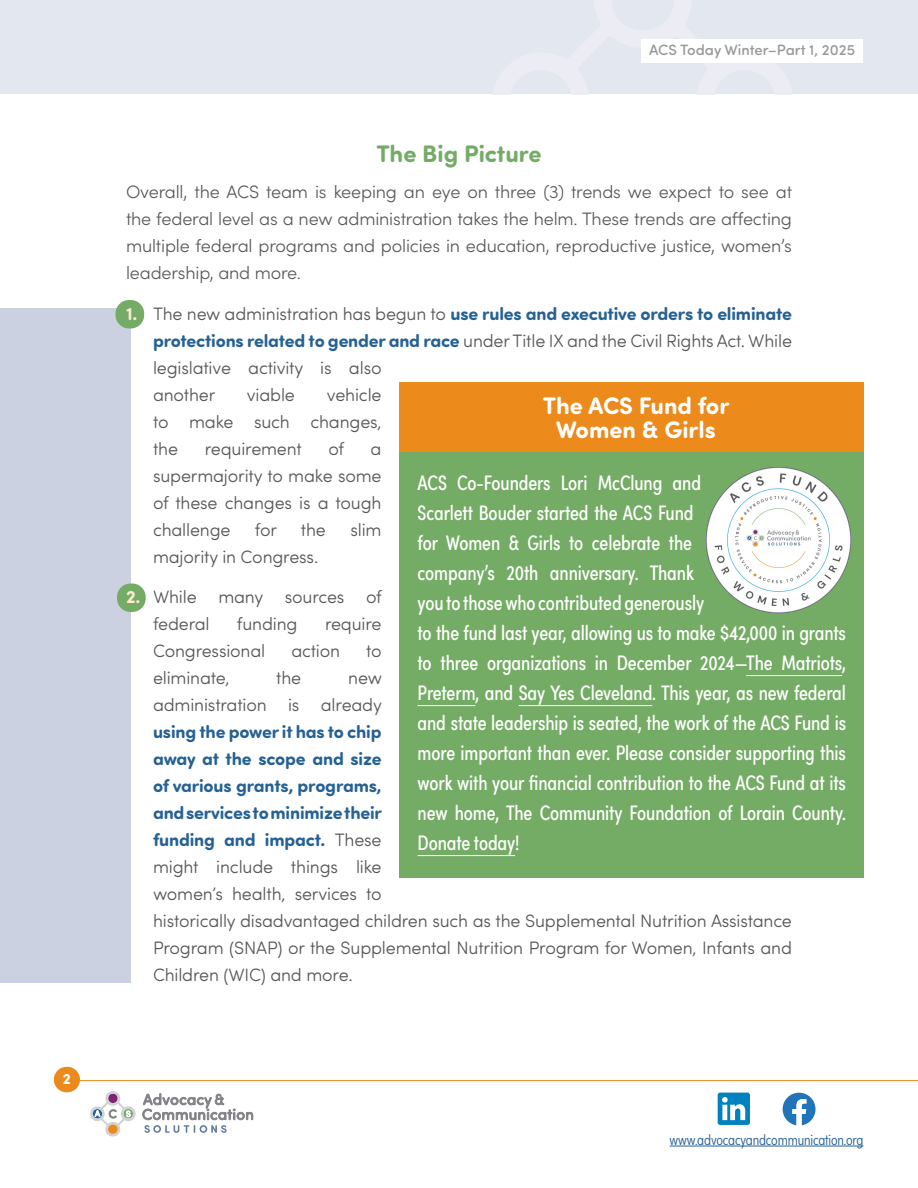
<style>
.page{position:relative;width:918px;height:1188px;background:#fff}
.page>*{position:absolute;margin:0;border:0;box-sizing:border-box;transform-origin:0 0}
.sidebar_subhead{font:700 24px/24px "Sofia Pro Soft";color:#fff;text-align:center}
.subhead_shading{font:700 24px "Sofia Pro Soft";color:#74ac65}
.sidebar{font:21px/30px "Sofia Pro Condensed";letter-spacing:-.005em;color:#fff}
.t1{font:300 18px/27px "Sofia Pro Soft";letter-spacing:-.01em;color:#57585a}
.text{font:300 18px/27px "Sofia Pro";letter-spacing:-.01em;color:#57585a;text-align:justify}
.t2{font:300 15px "Sofia Pro Condensed";letter-spacing:-.01em;color:#266194}
.t3{font:500 15px "Sofia Pro Soft";color:#97999c}
.t4{font:700 15px "Sofia Pro Soft";color:#fff}
.s1{font-weight:700;color:#fcead5}
.s2{font-weight:700;color:#266194}
</style>
<div class="page">
<div style="left:0;top:0;width:918px;height:94px;background:#e3e7ef"></div>
<hr style="left:75px;top:1080px;width:843px;height:1px;background:#ed8a1c">
<div style="left:54px;top:1067px;width:26px;height:25px;background:#ed8a1c;border-radius:13px"></div>
<svg style="left:143px;top:1093px;width:110px;height:40px"></svg>
<svg style="left:90px;top:1091px;width:46px;height:46px"></svg>
<hr style="left:670px;top:1146px;width:193px;height:1px;background:#266194">
<svg style="left:783px;top:1093px;width:33px;height:33px"></svg>
<svg style="left:718px;top:1093px;width:32px;height:32px"></svg>
<div style="left:642px;top:39px;width:221px;height:24px;background:#fff"></div>
<div style="left:0;top:308px;width:131px;height:675px;background:#cbd1e1"></div>
<div style="left:116px;top:300px;width:28px;height:28px;background:#74ac65;border-radius:13px"></div>
<div style="left:117px;top:584px;width:29px;height:28px;background:#74ac65;border-radius:13px"></div>
<div style="left:400px;top:382px;width:464px;height:71px;background:#ed8a1c"></div>
<div style="left:400px;top:452px;width:464px;height:426px;background:#74ac65"></div>
<hr style="left:746px;top:675px;width:96px;height:1px;background:#fff">
<hr style="left:418px;top:705px;width:58px;height:1px;background:#fff">
<hr style="left:519px;top:705px;width:133px;height:1px;background:#fff">
<hr style="left:418px;top:855px;width:97px;height:1px;background:#fff">
<img style="left:706px;top:467px;width:145px;height:146px">
<p class="t4" style="left:63px;top:1068px;width:10px">2</p>
<p class="t3" style="left:649px;top:39px;width:208px">ACS Today Winter–Part 1, 2025</p>
<p class="subhead_shading" style="left:376px;top:136px;width:167px">The Big Picture</p>
<p class="text" style="left:126px;top:177px;width:668px">Overall, the ACS team is keeping an eye on three (3) trends we expect to see at the federal level as a new administration takes the helm. These trends are affecting multiple federal programs and policies in education, reproductive justice, women’s leadership, and more.</p>
<p class="t1" style="left:153px;top:299px;width:641px;text-indent:-27px"><span class="s1">1.</span> The new administration has begun to <span class="s2">use rules and executive orders to eliminate protections related to gender and race</span> under Title IX and the Civil Rights Act. While legislative activity is also<br>another</p>
<p class="t1" style="left:153px;top:380px;width:230px;text-align:justify;text-indent:174px">vehicle to make such changes, the</p>
<p class="t1" style="left:247px;top:380px;width:50px">viable</p>
<p class="sidebar_subhead" style="left:543px;top:392px;width:188px">The ACS Fund for<br>Women &amp; Girls</p>
<p class="sidebar" style="left:418px;top:466px;width:430px">ACS Co-Founders Lori McClung and<br>Scarlett Bouder started the ACS Fund<br>for Women &amp; Girls to celebrate the<br>company’s 20th anniversary. Thank<br>you to those who contributed generously<br>to the fund last year, allowing us to make $42,000 in grants to three organizations in December 2024—The Matriots, Preterm, and Say Yes Cleveland. This year, as new federal and state leadership is seated, the work of the ACS Fund is more important than ever. Please consider supporting this work with your financial contribution to the ACS Fund at its new home, The Community Foundation of Lorain County.<br>Donate today!</p>
<p class="t1" style="left:205px;top:434px;width:99px">requirement</p>
<p class="t1" style="left:328px;top:434px;width:17px">of</p>
<p class="t1" style="left:153px;top:434px;width:230px;text-align:justify;text-indent:218px">a supermajority to make some of these changes is a tough challenge</p>
<p class="t1" style="left:255px;top:515px;width:24px">for</p>
<p class="t1" style="left:301px;top:515px;width:27px">the</p>
<p class="t1" style="left:350px;top:515px;width:33px">slim</p>
<p class="t1" style="left:153px;top:542px;width:167px">majority in Congress.</p>
<p class="t1" style="left:153px;top:582px;width:230px;text-indent:-27px"><span class="s1">2.</span> While many sources of federal</p>
<p class="t1" style="left:237px;top:609px;width:62px">funding</p>
<p class="t1" style="left:325px;top:609px;width:58px">require</p>
<p class="t1" style="left:153px;top:636px;width:114px">Congressional</p>
<p class="t1" style="left:291px;top:636px;width:50px">action</p>
<p class="t1" style="left:366px;top:636px;width:17px">to</p>
<p class="t1" style="left:153px;top:663px;width:78px">eliminate,</p>
<p class="t1" style="left:276px;top:663px;width:27px">the</p>
<p class="t1" style="left:153px;top:663px;width:640px;text-indent:195px">new<br>administration is already<br><span class="s2">using the power it has to chip<br>away at the scope and size<br>of various grants, programs,<br>and services to minimizetheir<br>funding and impact.</span> These<br>might include things like<br>women’s health, services to<br>historically disadvantaged children such as the Supplemental Nutrition Assistance Program (SNAP) or the Supplemental Nutrition Program for Women, Infants and Children (WIC) and more.</p>
<p class="t2" style="left:670px;top:1128px;width:195px">www.advocacyandcommunication.org</p>
</div>
